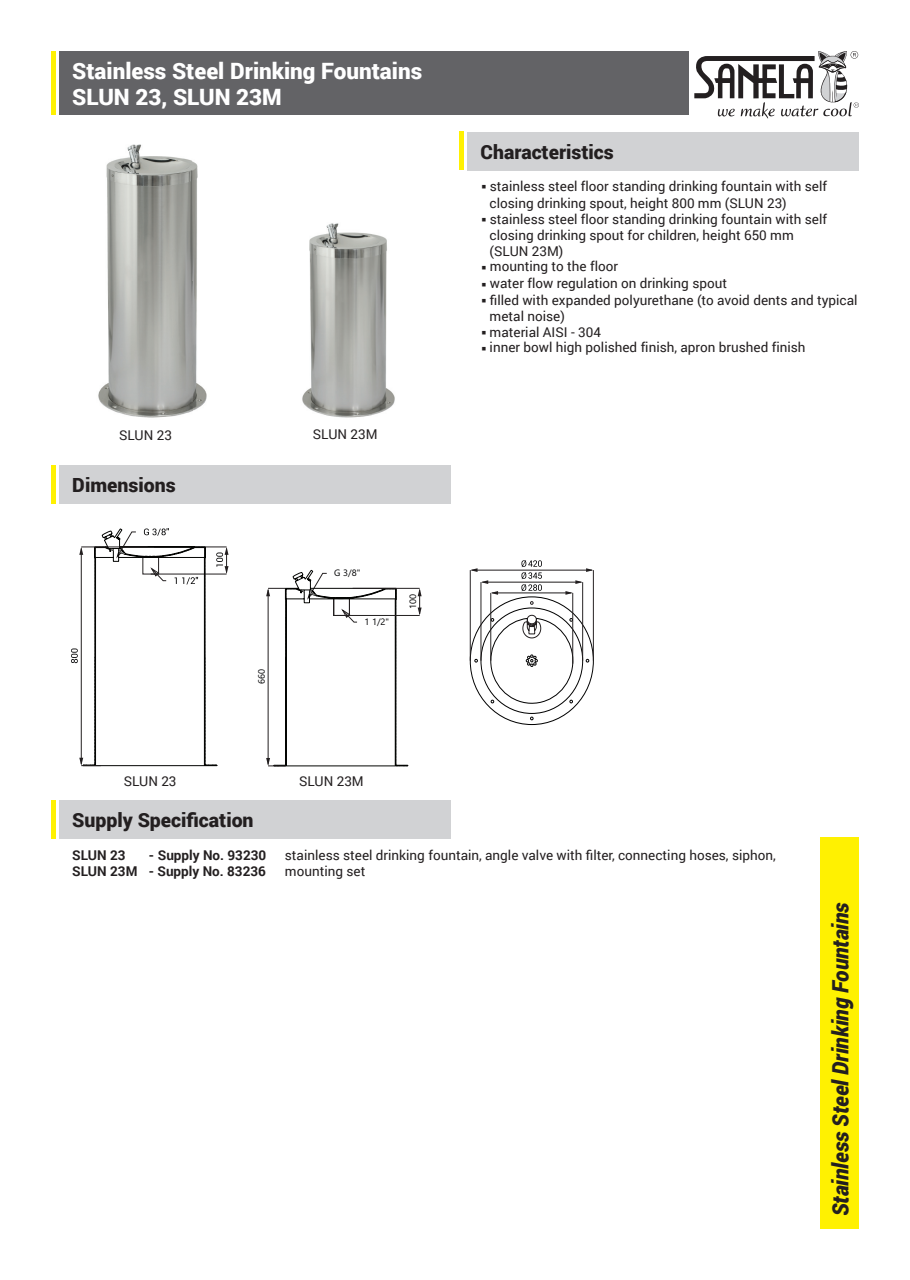
<style>
.page{position:relative;width:910px;height:1280px;background:#fff}
.page>*{position:absolute;margin:0;border:0;box-sizing:border-box;transform-origin:0 0}
.t1{font:900 22.5px/26.2px "Roboto";color:#fff}
.t2{font:italic 900 22.5px "Roboto";letter-spacing:-.005em;color:#231f20;scale:.95 1}
.t3{font:900 19.5px "Roboto";color:#231f20}
.t4{font:13.5px/16.2px "Roboto";color:#231f20}
.t5{font:700 13.5px "Roboto";color:#231f20}
.t6{font:9.3px "Ebrima";color:#000002}
</style>
<div class="page">
<div style="left:60px;top:51px;width:629px;height:64px;background:#636366"></div>
<div style="left:468px;top:133px;width:391px;height:38px;background:#d1d2d4"></div>
<div style="left:60px;top:800px;width:391px;height:38px;background:#d1d2d4"></div>
<div style="left:60px;top:466px;width:391px;height:38px;background:#d1d2d4"></div>
<div style="left:821px;top:838px;width:38px;height:391px;background:#fff101"></div>
<svg style="left:694px;top:51px;width:165px;height:68px"></svg>
<hr style="left:51px;top:51px;width:4px;height:64px;background:#fff101">
<hr style="left:51px;top:466px;width:4px;height:38px;background:#fff101">
<hr style="left:51px;top:800px;width:4px;height:38px;background:#fff101">
<hr style="left:459px;top:132px;width:4px;height:38px;background:#fff101">
<svg style="left:71px;top:528px;width:158px;height:238px"></svg>
<hr style="left:337px;top:615px;width:83px;height:1px;background:#231f20">
<hr style="left:353px;top:588px;width:67px;height:1px;background:#231f20">
<svg style="left:418px;top:588px;width:4px;height:27px"></svg>
<svg style="left:266px;top:569px;width:143px;height:198px"></svg>
<svg style="left:469px;top:560px;width:125px;height:165px"></svg>
<img style="left:98px;top:144px;width:94px;height:274px">
<img style="left:192px;top:161px;width:6px;height:20px">
<img style="left:192px;top:181px;width:15px;height:230px">
<img style="left:309px;top:223px;width:78px;height:159px">
<img style="left:302px;top:382px;width:93px;height:36px">
<h1 class="t1" style="left:72px;top:57px;width:351px">Stainless Steel Drinking Fountains<br>SLUN 23, SLUN 23M</h1>
<p class="t4" style="left:119px;top:427px;width:54px">SLUN 23</p>
<p class="t4" style="left:313px;top:426px;width:66px">SLUN 23M</p>
<h2 class="t3" style="left:72px;top:472px;width:105px">Dimensions</h2>
<p class="t6" style="left:258px;top:684px;width:16px;rotate:-90deg">660</p>
<p class="t6" style="left:334px;top:569px;width:28px">G 3/8"</p>
<p class="t6" style="left:365px;top:618px;width:26px">1 1/2"</p>
<p class="t6" style="left:410px;top:609px;width:16px;rotate:-90deg">100</p>
<p class="t4" style="left:124px;top:772px;width:54px">SLUN 23</p>
<p class="t4" style="left:299px;top:772px;width:66px">SLUN 23M</p>
<h2 class="t3" style="left:72px;top:806px;width:183px">Supply Specification</h2>
<h2 class="t3" style="left:480px;top:139px;width:135px">Characteristics</h2>
<p class="t4" style="left:490px;top:178px;width:339px;text-indent:-8px">○ stainless steel floor standing drinking fountain with self closing drinking spout, height 800 mm (SLUN 23)</p>
<p class="t4" style="left:490px;top:210px;width:339px;text-indent:-8px">○ stainless steel floor standing drinking fountain with self closing drinking spout for children, height 650 mm (SLUN 23M)</p>
<p class="t4" style="left:482px;top:258px;width:138px">○ mounting to the floor</p>
<p class="t4" style="left:482px;top:274px;width:247px">○ water flow regulation on drinking spout</p>
<p class="t4" style="left:490px;top:291px;width:369px;text-indent:-8px">○ filled with expanded polyurethane (to avoid dents and typical metal noise)</p>
<p class="t4" style="left:482px;top:324px;width:121px">○ material AISI - 304</p>
<p class="t4" style="left:482px;top:339px;width:325px">○ inner bowl high polished finish, apron brushed finish</p>
<p class="t5" style="left:72px;top:845px;width:55px">SLUN 23</p>
<p class="t5" style="left:149px;top:845px;width:119px">- Supply No. 93230</p>
<p class="t4" style="left:285px;top:846px;width:492px">stainless steel drinking fountain, angle valve with filter, connecting hoses, siphon,</p>
<p class="t5" style="left:72px;top:861px;width:195px">SLUN 23M - Supply No. 83236</p>
<p class="t4" style="left:285px;top:862px;width:82px">mounting set</p>
<h1 class="t2" style="left:825px;top:1216px;width:332px;rotate:-90deg">Stainless Steel Drinking Fountains</h1>
</div>
